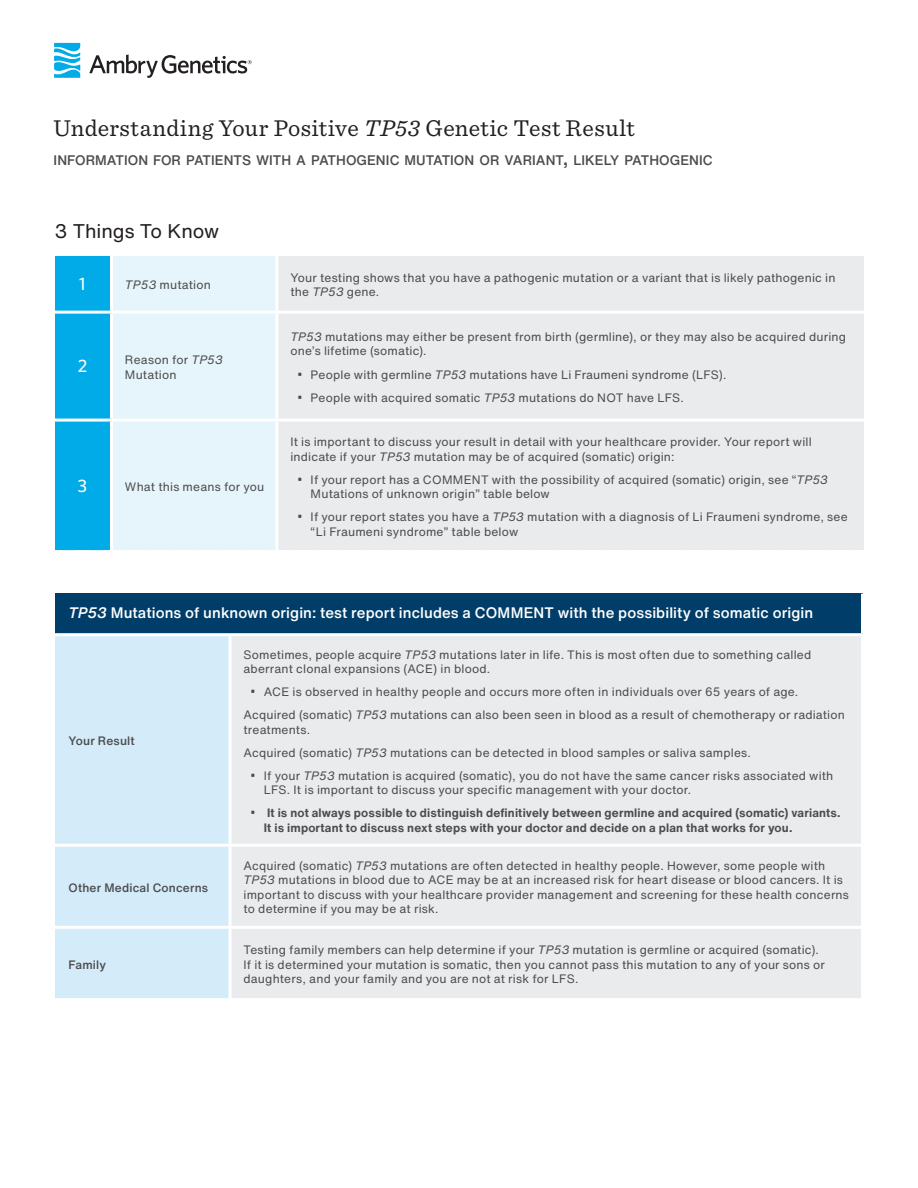
<style>
.page{position:relative;width:918px;height:1188px;background:#fff}
.page>*{position:absolute;margin:0;border:0;box-sizing:border-box;transform-origin:0 0}
.Titles{font:24px "Sentinel";letter-spacing:.015em;color:#231f20}
.Black_all_caps_subhe{font:19.5px "Helvetica Now Text";letter-spacing:-.005em;color:#231f20}
.t1{font:500 18px "Whitney";color:#fff}
.Black_all_caps_subhe-2{font:500 15px "Helvetica Now Text";letter-spacing:.005em;color:#fff}
.t2{font:500 13.65px "Helvetica Now Text";letter-spacing:-.005em;color:#4b4c4d}
.Body_Copy{font:12px/14.4px "Helvetica Now Text";letter-spacing:.015em;color:#4b4c4d}
.t3{font:700 12px/14.4px "Helvetica Now Text";letter-spacing:.015em;color:#4b4c4d}
.Body_Copy-2{font:500 12px "Helvetica Now Text";letter-spacing:.015em;color:#4b4c4d}
.s1{font-style:italic}
.s2{font-size:19.5px}
.s3{font-family:"Whitney";font-size:13.5px}
.s4{font-family:"Whitney";font-weight:400;font-size:13.5px}
</style>
<div class="page">
<div style="left:117px;top:256px;width:158px;height:294px;background:#e6f4fb"></div>
<div style="left:278px;top:256px;width:586px;height:294px;background:#eaebec"></div>
<hr style="left:111px;top:311px;width:166px;height:3px;background:#fff">
<hr style="left:277px;top:311px;width:587px;height:3px;background:#fff">
<hr style="left:111px;top:419px;width:166px;height:3px;background:#fff">
<hr style="left:277px;top:419px;width:587px;height:3px;background:#fff">
<svg style="left:55px;top:256px;width:62px;height:295px;background:#1cb4e9"></svg>
<div style="left:55px;top:594px;width:808px;height:41px;background:#003e69"></div>
<div style="left:55px;top:636px;width:174px;height:362px;background:#d4ebf9"></div>
<div style="left:232px;top:636px;width:629px;height:362px;background:#eaebec"></div>
<hr style="left:55px;top:633px;width:175px;height:3px;background:#fff">
<hr style="left:230px;top:633px;width:634px;height:3px;background:#fff">
<hr style="left:55px;top:844px;width:175px;height:3px;background:#fff">
<hr style="left:230px;top:844px;width:634px;height:3px;background:#fff">
<hr style="left:55px;top:926px;width:175px;height:3px;background:#fff">
<hr style="left:230px;top:926px;width:634px;height:3px;background:#fff">
<hr style="left:861px;top:594px;width:3px;height:39px;background:#fff">
<svg style="left:54px;top:43px;width:26px;height:35px"></svg>
<svg style="left:89px;top:55px;width:163px;height:23px"></svg>
<p class="Titles" style="left:54px;top:110px;width:583px">Understanding Your Positive <span class="s1">TP53</span> Genetic Test Result</p>
<p class="t2" style="left:54px;top:150px;width:661px">INFORMATION FOR PATIENTS WITH A PATHOGENIC MUTATION OR VARIANT<span class="s2">,</span> LIKELY PATHOGENIC</p>
<p class="Black_all_caps_subhe" style="left:55px;top:216px;width:166px">3 Things To Know</p>
<p class="t1" style="left:79px;top:272px;width:8px">1</p>
<p class="Body_Copy" style="left:125px;top:278px;width:87px"><span class="s1">TP53</span> mutation</p>
<p class="Body_Copy" style="left:290px;top:270px;width:547px">Your testing shows that you have a pathogenic mutation or a variant that is likely pathogenic in the <span class="s1">TP53</span> gene.</p>
<p class="t1" style="left:78px;top:354px;width:11px">2</p>
<p class="Body_Copy" style="left:125px;top:352px;width:99px">Reason for <span class="s1">TP53<br></span>Mutation</p>
<p class="t1" style="left:78px;top:473px;width:11px">3</p>
<p class="Body_Copy" style="left:125px;top:479px;width:141px">What this means for you</p>
<p class="Body_Copy" style="left:290px;top:329px;width:557px"><span class="s1">TP53</span> mutations may either be present from birth (germline), or they may also be acquired during one’s lifetime (somatic).</p>
<p class="Body_Copy" style="left:297px;top:367px;width:431px"><span class="s3">•</span> People with germline <span class="s1">TP53</span> mutations have Li Fraumeni syndrome (LFS).</p>
<p class="Body_Copy" style="left:297px;top:390px;width:388px"><span class="s3">•</span> People with acquired somatic <span class="s1">TP53</span> mutations do NOT have LFS.</p>
<p class="Body_Copy" style="left:290px;top:435px;width:523px">It is important to discuss your result in detail with your healthcare provider. Your report will indicate if your <span class="s1">TP53</span> mutation may be of acquired (somatic) origin:</p>
<p class="Body_Copy" style="left:311px;top:472px;width:519px;text-indent:-14px"><span class="s3">•</span> If your report has a COMMENT with the possibility of acquired (somatic) origin, see “<span class="s1">TP53<br></span>Mutations of unknown origin” table below</p>
<p class="Body_Copy" style="left:311px;top:510px;width:539px;text-indent:-14px"><span class="s3">•</span> If your report states you have a <span class="s1">TP53</span> mutation with a diagnosis of Li Fraumeni syndrome, see “Li Fraumeni syndrome” table below</p>
<p class="Black_all_caps_subhe-2" style="left:68px;top:601px;width:746px"><span class="s1">TP53</span> Mutations of unknown origin: test report includes a COMMENT with the possibility of somatic origin</p>
<p class="Body_Copy-2" style="left:68px;top:732px;width:68px">Your Result</p>
<p class="Body_Copy-2" style="left:68px;top:878px;width:141px">Other Medical Concerns</p>
<p class="Body_Copy-2" style="left:68px;top:955px;width:39px">Family</p>
<p class="Body_Copy" style="left:244px;top:647px;width:569px">Sometimes, people acquire <span class="s1">TP53</span> mutations later in life. This is most often due to something called aberrant clonal expansions (ACE) in blood.</p>
<p class="Body_Copy" style="left:250px;top:684px;width:550px"><span class="s3">•</span> ACE is observed in healthy people and occurs more often in individuals over 65 years of age.</p>
<p class="Body_Copy" style="left:244px;top:707px;width:603px">Acquired (somatic) <span class="s1">TP53</span> mutations can also been seen in blood as a result of chemotherapy or radiation treatments.</p>
<p class="Body_Copy" style="left:244px;top:745px;width:509px">Acquired (somatic) <span class="s1">TP53</span> mutations can be detected in blood samples or saliva samples.</p>
<p class="Body_Copy" style="left:264px;top:768px;width:571px;text-indent:-14px"><span class="s3">•</span> If your <span class="s1">TP53</span> mutation is acquired (somatic), you do not have the same cancer risks associated with<br>LFS. It is important to discuss your specific management with your doctor.</p>
<p class="t3" style="left:264px;top:806px;width:578px;text-indent:-14px"><span class="s4">•</span> It is not always possible to distinguish definitively between germline and acquired (somatic) variants.<br>It is important to discuss next steps with your doctor and decide on a plan that works for you.</p>
<p class="Body_Copy" style="left:244px;top:858px;width:607px">Acquired (somatic) <span class="s1">TP53</span> mutations are often detected in healthy people. However, some people with <span class="s1">TP53</span> mutations in blood due to ACE may be at an increased risk for heart disease or blood cancers. It is important to discuss with your healthcare provider management and screening for these health concerns to determine if you may be at risk.</p>
<p class="Body_Copy" style="left:244px;top:943px;width:583px">Testing family members can help determine if your <span class="s1">TP53</span> mutation is germline or acquired (somatic).<br>If it is determined your mutation is somatic, then you cannot pass this mutation to any of your sons or daughters, and your family and you are not at risk for LFS.</p>
</div>
